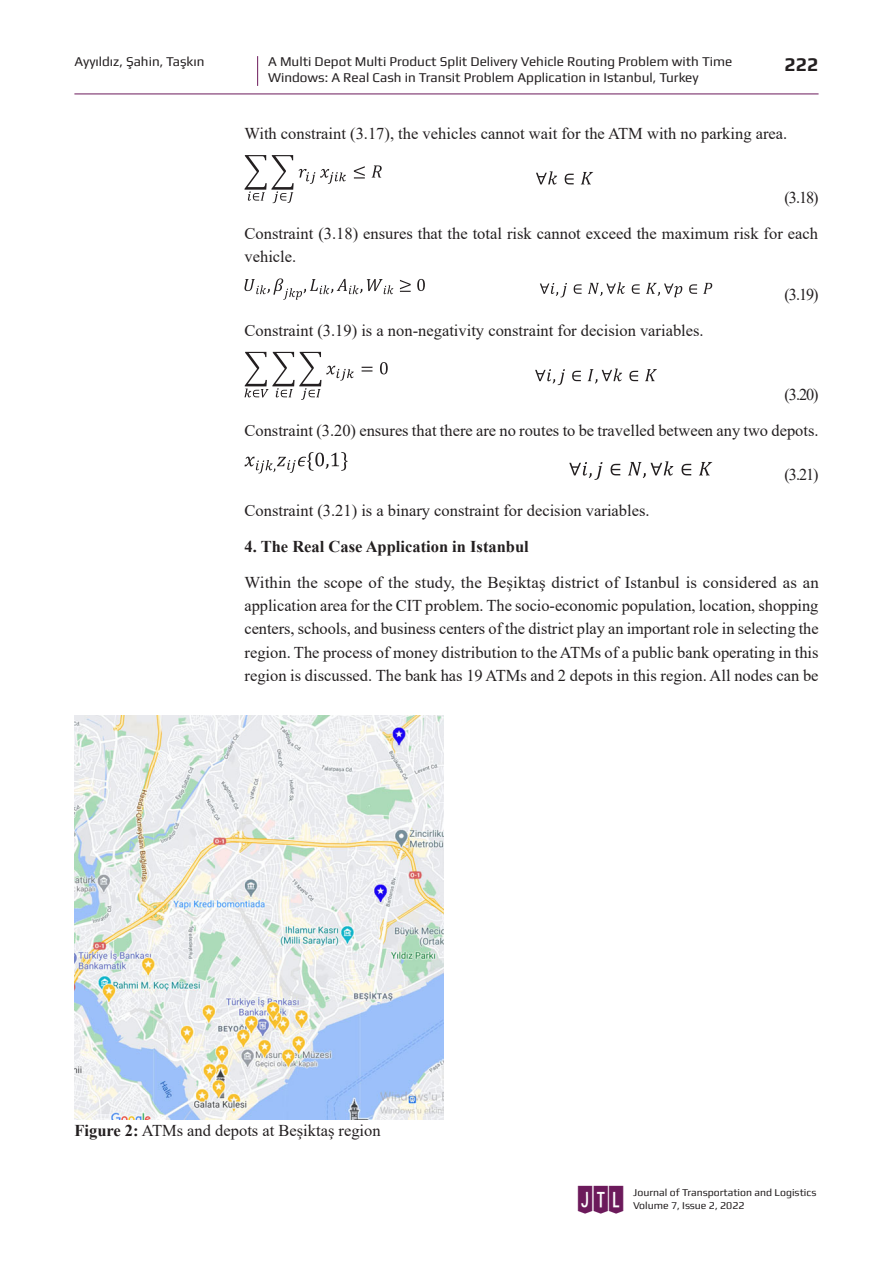
<style>
.page{position:relative;width:893px;height:1263px;background:#fff}
.page>*{position:absolute;margin:0;border:0;box-sizing:border-box;transform-origin:0 0}
.t1{font:33px "KG Chasing Cars";color:#6c1a5b}
.t2{font:700 19.5px "Play";color:#231f20}
.Ana_metin{font:16.5px/23.2px "Times New Roman";color:#231f20}
.Ana_metin-2{font:700 16.5px "Times New Roman";color:#231f20}
.t3{font:13.5px/16.2px "Play";color:#231f20}
.t4{font:10.5px/12.6px "Play";color:#231f20}
.s1{font-weight:700}
</style>
<div class="page">
<hr style="left:74px;top:94px;width:745px;height:1px;background:#6c1a5b">
<hr style="left:257px;top:56px;width:1px;height:30px;background:#6c1a5b">
<svg style="left:244px;top:155px;width:102px;height:48px"></svg>
<svg style="left:354px;top:166px;width:11px;height:12px"></svg>
<svg style="left:372px;top:165px;width:10px;height:13px"></svg>
<svg style="left:536px;top:171px;width:21px;height:14px"></svg>
<svg style="left:565px;top:174px;width:9px;height:10px"></svg>
<svg style="left:581px;top:172px;width:12px;height:12px"></svg>
<svg style="left:244px;top:278px;width:149px;height:22px"></svg>
<svg style="left:400px;top:280px;width:11px;height:12px"></svg>
<svg style="left:417px;top:279px;width:8px;height:12px"></svg>
<svg style="left:540px;top:283px;width:27px;height:14px"></svg>
<svg style="left:574px;top:284px;width:8px;height:10px"></svg>
<svg style="left:588px;top:282px;width:37px;height:14px"></svg>
<svg style="left:632px;top:284px;width:8px;height:10px"></svg>
<svg style="left:646px;top:283px;width:36px;height:14px"></svg>
<svg style="left:689px;top:284px;width:8px;height:10px"></svg>
<svg style="left:703px;top:283px;width:9px;height:11px"></svg>
<svg style="left:244px;top:352px;width:110px;height:48px"></svg>
<svg style="left:362px;top:367px;width:10px;height:5px"></svg>
<svg style="left:380px;top:362px;width:8px;height:12px"></svg>
<svg style="left:535px;top:369px;width:30px;height:16px"></svg>
<svg style="left:572px;top:371px;width:9px;height:10px"></svg>
<svg style="left:588px;top:368px;width:34px;height:16px"></svg>
<svg style="left:629px;top:371px;width:9px;height:10px"></svg>
<svg style="left:645px;top:369px;width:12px;height:12px"></svg>
<svg style="left:244px;top:452px;width:103px;height:21px"></svg>
<svg style="left:569px;top:462px;width:34px;height:18px"></svg>
<svg style="left:611px;top:464px;width:9px;height:11px"></svg>
<svg style="left:628px;top:461px;width:45px;height:17px"></svg>
<svg style="left:682px;top:464px;width:9px;height:11px"></svg>
<svg style="left:699px;top:462px;width:13px;height:13px"></svg>
<img style="left:74px;top:716px;width:370px;height:404px">
<p class="t3" style="left:74px;top:53px;width:132px">Ayyıldız, Şahin, Taşkın</p>
<p class="t3" style="left:268px;top:53px;width:466px">A Multi Depot Multi Product Split Delivery Vehicle Routing Problem with Time<br>Windows: A Real Cash in Transit Problem Application in Istanbul, Turkey</p>
<p class="t2" style="left:785px;top:53px;width:35px">222</p>
<p class="Ana_metin" style="left:244px;top:121px;width:544px">With constraint (3.17), the vehicles cannot wait for the ATM with no parking area.</p>
<p class="Ana_metin" style="left:784px;top:185px;width:36px">(3.18)</p>
<p class="Ana_metin" style="left:244px;top:221px;width:575px">Constraint (3.18) ensures that the total risk cannot exceed the maximum risk for each vehicle.</p>
<p class="Ana_metin" style="left:784px;top:282px;width:36px">(3.19)</p>
<p class="Ana_metin" style="left:244px;top:318px;width:461px">Constraint (3.19) is a non-negativity constraint for decision variables.</p>
<p class="Ana_metin" style="left:784px;top:382px;width:36px">(3.20)</p>
<p class="Ana_metin" style="left:244px;top:418px;width:576px">Constraint (3.20) ensures that there are no routes to be travelled between any two depots.</p>
<p class="Ana_metin" style="left:784px;top:462px;width:36px">(3.21)</p>
<p class="Ana_metin" style="left:244px;top:498px;width:407px">Constraint (3.21) is a binary constraint for decision variables.</p>
<p class="Ana_metin-2" style="left:244px;top:534px;width:286px">4. The Real Case Application in Istanbul</p>
<p class="Ana_metin" style="left:244px;top:570px;width:576px;text-align:justify">Within the scope of the study, the Beşiktaş district of Istanbul is considered as an application area for the CIT problem. The socio-economic population, location, shopping centers, schools, and business centers of the district play an important role in selecting the region. The process of money distribution to the ATMs of a public bank operating in this region is discussed. The bank has 19 ATMs and 2 depots in this region. All nodes can be</p>
<p class="Ana_metin" style="left:74px;top:1119px;width:308px"><span class="s1">Figure 2:</span> ATMs and depots at Beşiktaş region</p>
<h1 class="t1" style="left:577px;top:1182px;width:48px">JTL</h1>
<p class="t4" style="left:633px;top:1186px;width:185px">Journal of Transportation and Logistics<br>Volume 7, Issue 2, 2022</p>
</div>
